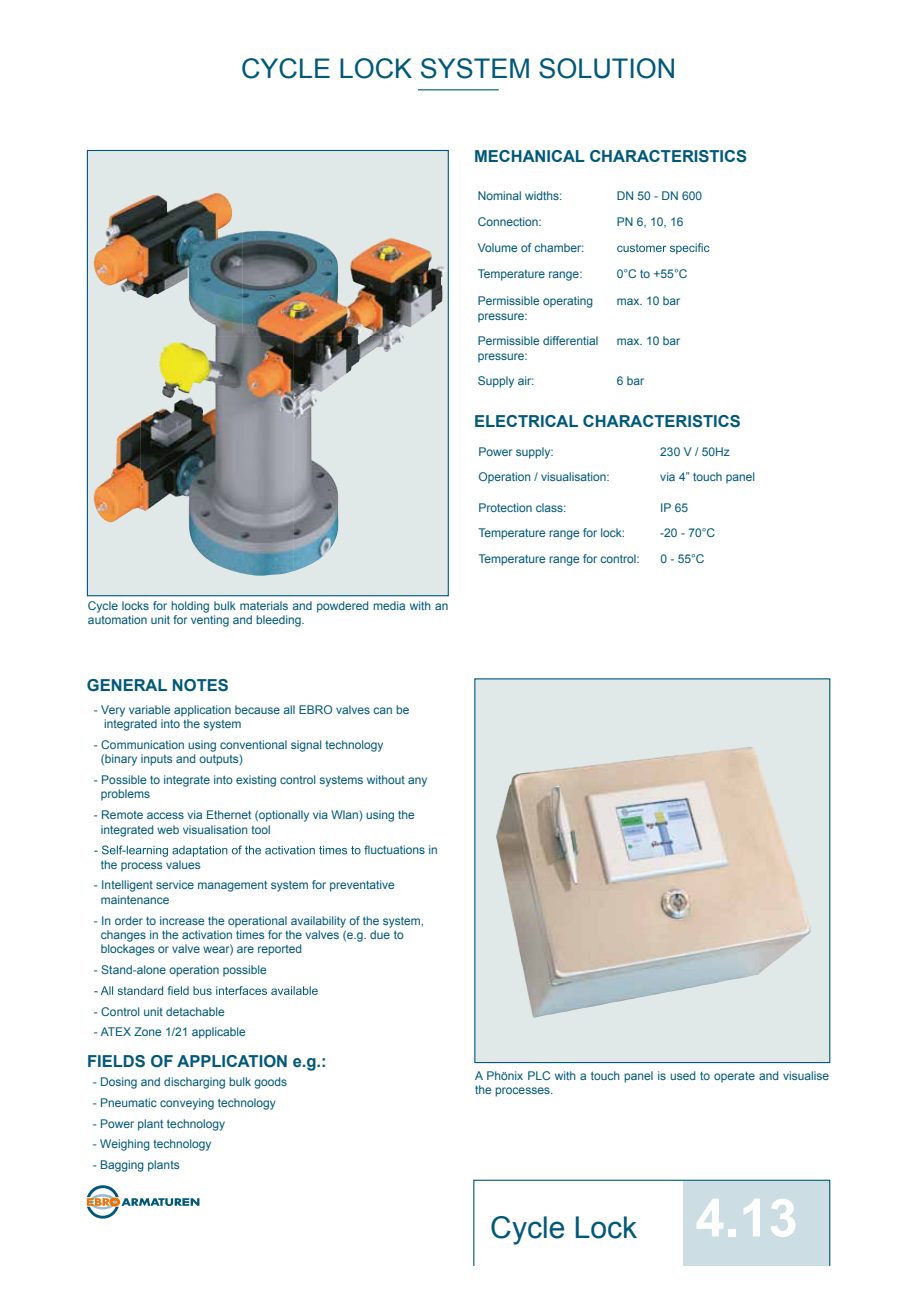
<style>
.page{position:relative;width:919px;height:1289px;background:#fff}
.page>*{position:absolute;margin:0;border:0;box-sizing:border-box;transform-origin:0 0}
.t1{font:700 52.5px "Arial";color:#fff}
.t2{font:30px "Arial";color:#015879}
.t3{font:27px "Arial";color:#015879}
.t4{font:700 16.5px "Arial";color:#015879}
.t5{font:12px/14.4px "Arial";color:#015879}
</style>
<div class="page">
<hr style="left:418px;top:89px;width:80px;height:1px;background:#015879">
<svg style="left:87px;top:1185px;width:112px;height:33px"></svg>
<div style="left:87px;top:150px;width:361px;height:445px;background:#e1e8e8"></div>
<img style="left:94px;top:192px;width:148px;height:144px">
<img style="left:242px;top:230px;width:153px;height:106px">
<img style="left:395px;top:238px;width:51px;height:106px">
<img style="left:141px;top:336px;width:152px;height:239px">
<img style="left:293px;top:336px;width:102px;height:48px">
<img style="left:94px;top:421px;width:47px;height:102px">
<img style="left:293px;top:384px;width:45px;height:187px">
<div style="left:475px;top:679px;width:354px;height:383px;background:#e1e8e8"></div>
<img style="left:496px;top:747px;width:263px;height:135px">
<img style="left:758px;top:759px;width:52px;height:215px">
<img style="left:505px;top:882px;width:254px;height:135px">
<div style="left:474px;top:678px;width:356px;height:385px;border:1px solid #015879"></div>
<svg style="left:473px;top:1179px;width:357px;height:86px"></svg>
<svg style="left:617px;top:243px;width:92px;height:11px"></svg>
<svg style="left:94px;top:845px;width:275px;height:11px"></svg>
<svg style="left:94px;top:986px;width:224px;height:9px"></svg>
<h3 class="t3" style="left:241px;top:50px;width:437px">CYCLE LOCK SYSTEM SOLUTION</h3>
<h3 class="t4" style="left:474px;top:145px;width:274px">MECHANICAL CHARACTERISTICS</h3>
<p class="t5" style="left:478px;top:189px;width:86px">Nominal widths:</p>
<p class="t5" style="left:616px;top:189px;width:87px">DN 50 - DN 600</p>
<p class="t5" style="left:478px;top:215px;width:66px">Connection:</p>
<p class="t5" style="left:616px;top:215px;width:68px">PN 6, 10, 16</p>
<p class="t5" style="left:478px;top:235px;width:108px;line-height:25.8px">Volume of chamber:<br>Temperature range:</p>
<p class="t5" style="left:616px;top:266px;width:72px">0°C to +55°C</p>
<p class="t5" style="left:478px;top:294px;width:117px">Permissible operating pressure:</p>
<p class="t5" style="left:616px;top:294px;width:65px">max. 10 bar</p>
<p class="t5" style="left:478px;top:334px;width:122px">Permissible differential pressure:</p>
<p class="t5" style="left:616px;top:334px;width:65px">max. 10 bar</p>
<p class="t5" style="left:478px;top:374px;width:58px">Supply air:</p>
<p class="t5" style="left:616px;top:374px;width:29px">6 bar</p>
<p class="t5" style="left:88px;top:598px;width:362px">Cycle locks for holding bulk materials and powdered media with an automation unit for venting and bleeding.</p>
<h3 class="t4" style="left:87px;top:674px;width:143px">GENERAL NOTES</h3>
<p class="t5" style="left:104px;top:702px;width:307px;text-indent:-10px">- Very variable application because all EBRO valves can be integrated into the system</p>
<p class="t5" style="left:101px;top:737px;width:284px;text-indent:-7px">- Communication using conventional signal technology (binary inputs and outputs)</p>
<p class="t5" style="left:101px;top:772px;width:328px;text-indent:-7px">- Possible to integrate into existing control systems without any problems</p>
<p class="t5" style="left:101px;top:807px;width:316px;text-indent:-7px">- Remote access via Ethernet (optionally via Wlan) using the integrated web visualisation tool</p>
<p class="t5" style="left:370px;top:843px;width:69px">uctuations in</p>
<p class="t5" style="left:101px;top:857px;width:102px">the process values</p>
<p class="t5" style="left:101px;top:878px;width:296px;text-indent:-7px">- Intelligent service management system for preventative maintenance</p>
<p class="t5" style="left:101px;top:913px;width:325px;text-indent:-7px">- In order to increase the operational availability of the system, changes in the activation times for the valves (e.g. due to blockages or valve wear) are reported</p>
<p class="t5" style="left:94px;top:962px;width:174px">- Stand-alone operation possible</p>
<p class="t5" style="left:94px;top:1004px;width:132px">- Control unit detachable</p>
<p class="t5" style="left:94px;top:1025px;width:153px">- ATEX Zone 1/21 applicable</p>
<p class="t5" style="left:93px;top:1074px;width:196px">- Dosing and discharging bulk goods</p>
<p class="t5" style="left:93px;top:1095px;width:184px">- Pneumatic conveying technology</p>
<p class="t5" style="left:93px;top:1116px;width:134px">- Power plant technology</p>
<p class="t5" style="left:93px;top:1137px;width:120px">- Weighing technology</p>
<p class="t5" style="left:93px;top:1157px;width:88px">- Bagging plants</p>
<h3 class="t4" style="left:87px;top:1050px;width:241px">FIELDS OF APPLICATION e.g.:</h3>
<h3 class="t4" style="left:474px;top:410px;width:268px">ELECTRICAL CHARACTERISTICS</h3>
<p class="t5" style="left:478px;top:444px;width:77px">Power supply:</p>
<p class="t5" style="left:660px;top:444px;width:71px">230 V / 50Hz</p>
<p class="t5" style="left:478px;top:470px;width:133px">Operation / visualisation:</p>
<p class="t5" style="left:660px;top:470px;width:96px">via 4” touch panel</p>
<p class="t5" style="left:478px;top:500px;width:90px">Protection class:</p>
<p class="t5" style="left:660px;top:500px;width:29px">IP 65</p>
<p class="t5" style="left:478px;top:526px;width:148px">Temperature range for lock:</p>
<p class="t5" style="left:660px;top:526px;width:56px">-20 - 70°C</p>
<p class="t5" style="left:478px;top:552px;width:163px">Temperature range for control:</p>
<p class="t5" style="left:660px;top:552px;width:46px">0 - 55°C</p>
<p class="t5" style="left:475px;top:1068px;width:355px">A Phönix PLC with a touch panel is used to operate and visualise the processes.</p>
<h2 class="t2" style="left:490px;top:1207px;width:148px">Cycle Lock</h2>
<h1 class="t1" style="left:695px;top:1182px;width:104px">4.13</h1>
</div>
